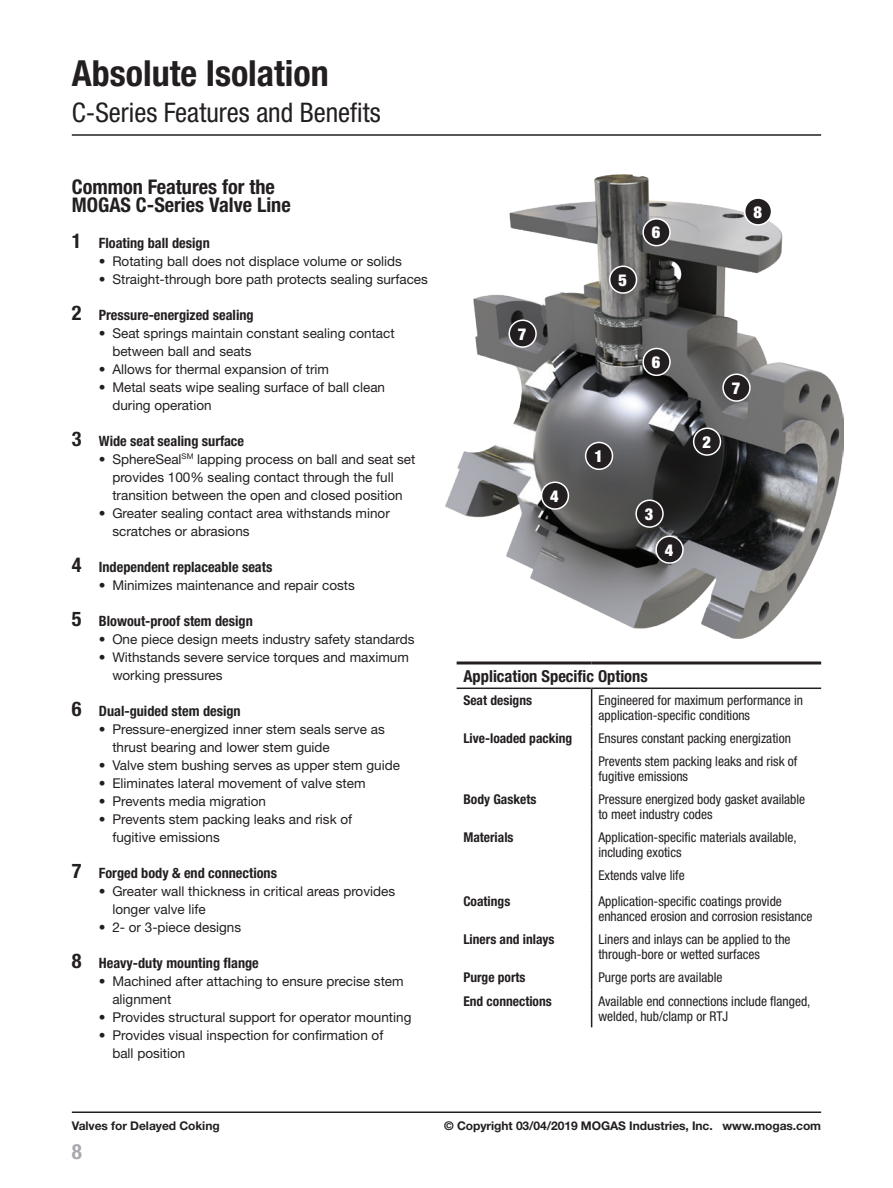
<style>
.page{position:relative;width:893px;height:1188px;background:#fff}
.page>*{position:absolute;margin:0;border:0;box-sizing:border-box;transform-origin:0 0}
.headline{font:700 condensed 36px "Helvetica Neue LT Pro";color:#231f20}
.subhead{font:condensed 27px "Helvetica Neue LT Pro";color:#231f20}
.t1{font:700 condensed 21px "Helvetica Neue LT Pro";color:#a8a9ad}
.subhead1{font:700 condensed 20.25px/18px "Helvetica Neue LT Pro";color:#231f20}
.table_headline_large{font:700 condensed 16.5px "Helvetica Neue LT Pro";color:#231f20}
.RSVP_balloon_numbers{font:900 condensed 16.5px "Helvetica Neue LT Pro";color:#fff}
.Features_and_Benefit{font:700 condensed 14.25px "Helvetica Neue LT Pro";color:#231f20}
.body_bullets_indent{font:13.5px/18px "Helvetica Neue LT Pro";color:#231f20}
.table_data_large{font:condensed 13.5px/15px "Helvetica Neue LT Pro";color:#231f20}
.table_header1_large{font:700 condensed 13.5px "Helvetica Neue LT Pro";color:#231f20}
.t2{font:700 12px "Helvetica Neue LT Pro";letter-spacing:-.005em;color:#231f20}
.s1{font-size:20.25px}
</style>
<div class="page">
<hr style="left:72px;top:134px;width:749px;height:2px;background:#231f20">
<hr style="left:72px;top:1112px;width:749px;height:1px;background:#231f20">
<img style="left:446px;top:175px;width:397px;height:463px">
<hr style="left:457px;top:688px;width:135px;height:1px;background:#231f20">
<hr style="left:592px;top:688px;width:229px;height:1px;background:#231f20">
<hr style="left:591px;top:689px;width:1px;height:37px;background:#231f20">
<svg style="left:591px;top:726px;width:1px;height:24px"></svg>
<hr style="left:591px;top:750px;width:1px;height:38px;background:#231f20">
<hr style="left:591px;top:788px;width:1px;height:38px;background:#231f20">
<hr style="left:591px;top:826px;width:1px;height:38px;background:#231f20">
<svg style="left:591px;top:864px;width:1px;height:26px"></svg>
<hr style="left:591px;top:890px;width:1px;height:38px;background:#231f20">
<hr style="left:591px;top:928px;width:1px;height:38px;background:#231f20">
<svg style="left:591px;top:966px;width:1px;height:23px"></svg>
<hr style="left:591px;top:989px;width:1px;height:38px;background:#231f20">
<hr style="left:457px;top:662px;width:135px;height:2px;background:#231f20">
<hr style="left:592px;top:662px;width:229px;height:2px;background:#231f20">
<svg style="left:722px;top:374px;width:29px;height:28px"></svg>
<div style="left:724px;top:375px;width:25px;height:25px;background:#231f20;border-radius:50%"></div>
<svg style="left:508px;top:320px;width:29px;height:28px"></svg>
<div style="left:510px;top:321px;width:25px;height:25px;background:#231f20;border-radius:50%"></div>
<svg style="left:642px;top:218px;width:29px;height:28px"></svg>
<div style="left:644px;top:220px;width:25px;height:25px;background:#231f20;border-radius:50%"></div>
<svg style="left:642px;top:348px;width:29px;height:28px"></svg>
<div style="left:644px;top:349px;width:25px;height:26px;background:#231f20;border-radius:50%"></div>
<svg style="left:744px;top:197px;width:28px;height:29px"></svg>
<div style="left:745px;top:199px;width:26px;height:25px;background:#231f20;border-radius:50%"></div>
<svg style="left:609px;top:266px;width:28px;height:28px"></svg>
<div style="left:610px;top:267px;width:26px;height:25px;background:#231f20;border-radius:50%"></div>
<svg style="left:585px;top:442px;width:28px;height:28px"></svg>
<div style="left:586px;top:443px;width:26px;height:26px;background:#231f20;border-radius:50%"></div>
<svg style="left:655px;top:536px;width:29px;height:28px"></svg>
<div style="left:657px;top:537px;width:25px;height:25px;background:#231f20;border-radius:50%"></div>
<svg style="left:635px;top:500px;width:29px;height:28px"></svg>
<div style="left:637px;top:501px;width:25px;height:25px;background:#231f20;border-radius:50%"></div>
<svg style="left:693px;top:428px;width:28px;height:28px"></svg>
<div style="left:694px;top:429px;width:26px;height:25px;background:#231f20;border-radius:50%"></div>
<svg style="left:541px;top:482px;width:28px;height:28px"></svg>
<div style="left:542px;top:483px;width:26px;height:25px;background:#231f20;border-radius:50%"></div>
<p class="headline" style="left:72px;top:51px;width:258px">Absolute Isolation</p>
<p class="subhead" style="left:72px;top:96px;width:310px">C-Series Features and Benefits</p>
<p class="subhead1" style="left:72px;top:177px;width:220px">Common Features for the<br>MOGAS C-Series Valve Line</p>
<p class="Features_and_Benefit" style="left:72px;top:234px;width:139px"><span class="s1">1</span> Floating ball design</p>
<p class="body_bullets_indent" style="left:99px;top:252px;width:305px">• Rotating ball does not displace volume or solids</p>
<p class="body_bullets_indent" style="left:99px;top:270px;width:331px">• Straight-through bore path protects sealing surfaces</p>
<p class="Features_and_Benefit" style="left:72px;top:306px;width:183px"><span class="s1">2</span> Pressure-energized sealing</p>
<p class="body_bullets_indent" style="left:112px;top:324px;width:284px;text-indent:-14px">• Seat springs maintain constant sealing contact between ball and seats</p>
<p class="body_bullets_indent" style="left:99px;top:360px;width:232px">• Allows for thermal expansion of trim</p>
<p class="body_bullets_indent" style="left:112px;top:378px;width:274px;text-indent:-14px">• Metal seats wipe sealing surface of ball clean during operation</p>
<p class="Features_and_Benefit" style="left:72px;top:432px;width:174px"><span class="s1">3</span> Wide seat sealing surface</p>
<p class="body_bullets_indent" style="left:112px;top:450px;width:305px;text-indent:-14px">• SphereSeal<sup>SM</sup> lapping process on ball and seat set provides 100% sealing contact through the full transition between the open and closed position</p>
<p class="body_bullets_indent" style="left:112px;top:504px;width:279px;text-indent:-14px">• Greater sealing contact area withstands minor scratches or abrasions</p>
<p class="Features_and_Benefit" style="left:72px;top:558px;width:202px"><span class="s1">4</span> Independent replaceable seats</p>
<p class="body_bullets_indent" style="left:99px;top:576px;width:258px">• Minimizes maintenance and repair costs</p>
<p class="Features_and_Benefit" style="left:72px;top:612px;width:182px"><span class="s1">5</span> Blowout-proof stem design</p>
<p class="body_bullets_indent" style="left:99px;top:630px;width:317px">• One piece design meets industry safety standards</p>
<p class="body_bullets_indent" style="left:112px;top:648px;width:298px;text-indent:-14px">• Withstands severe service torques and maximum working pressures</p>
<p class="Features_and_Benefit" style="left:72px;top:702px;width:170px"><span class="s1">6</span> Dual-guided stem design</p>
<p class="body_bullets_indent" style="left:112px;top:720px;width:274px;text-indent:-14px">• Pressure-energized inner stem seals serve as thrust bearing and lower stem guide</p>
<p class="body_bullets_indent" style="left:99px;top:756px;width:303px">• Valve stem bushing serves as upper stem guide</p>
<p class="body_bullets_indent" style="left:99px;top:774px;width:268px">• Eliminates lateral movement of valve stem</p>
<p class="body_bullets_indent" style="left:99px;top:792px;width:169px">• Prevents media migration</p>
<p class="body_bullets_indent" style="left:112px;top:810px;width:241px;text-indent:-14px">• Prevents stem packing leaks and risk of fugitive emissions</p>
<p class="Features_and_Benefit" style="left:72px;top:864px;width:207px"><span class="s1">7</span> Forged body &amp; end connections</p>
<p class="body_bullets_indent" style="left:112px;top:882px;width:284px;text-indent:-14px">• Greater wall thickness in critical areas provides longer valve life</p>
<p class="body_bullets_indent" style="left:99px;top:918px;width:144px">• 2- or 3-piece designs</p>
<p class="Features_and_Benefit" style="left:72px;top:954px;width:189px"><span class="s1">8</span> Heavy-duty mounting flange</p>
<p class="body_bullets_indent" style="left:112px;top:972px;width:293px;text-indent:-14px">• Machined after attaching to ensure precise stem alignment</p>
<p class="body_bullets_indent" style="left:99px;top:1008px;width:314px">• Provides structural support for operator mounting</p>
<p class="body_bullets_indent" style="left:112px;top:1026px;width:273px;text-indent:-14px">• Provides visual inspection for confirmation of ball position</p>
<p class="RSVP_balloon_numbers" style="left:518px;top:324px;width:10px">7</p>
<p class="RSVP_balloon_numbers" style="left:550px;top:486px;width:10px">4</p>
<p class="RSVP_balloon_numbers" style="left:618px;top:270px;width:10px">5</p>
<p class="RSVP_balloon_numbers" style="left:652px;top:222px;width:10px">6</p>
<p class="RSVP_balloon_numbers" style="left:652px;top:352px;width:10px">6</p>
<p class="RSVP_balloon_numbers" style="left:594px;top:446px;width:10px">1</p>
<p class="RSVP_balloon_numbers" style="left:645px;top:504px;width:10px">3</p>
<p class="RSVP_balloon_numbers" style="left:665px;top:540px;width:10px">4</p>
<p class="RSVP_balloon_numbers" style="left:753px;top:201px;width:10px">8</p>
<p class="RSVP_balloon_numbers" style="left:702px;top:432px;width:10px">2</p>
<p class="RSVP_balloon_numbers" style="left:732px;top:378px;width:10px">7</p>
<p class="table_headline_large" style="left:463px;top:666px;width:186px">Application Specific Options</p>
<p class="table_header1_large" style="left:463px;top:692px;width:70px">Seat designs</p>
<p class="table_data_large" style="left:598px;top:692px;width:206px">Engineered for maximum performance in application-specific conditions</p>
<p class="table_header1_large" style="left:463px;top:730px;width:110px">Live-loaded packing</p>
<p class="table_data_large" style="left:598px;top:730px;width:194px">Ensures constant packing energization</p>
<p class="table_data_large" style="left:598px;top:754px;width:201px">Prevents stem packing leaks and risk of fugitive emissions</p>
<p class="table_header1_large" style="left:463px;top:791px;width:74px">Body Gaskets</p>
<p class="table_data_large" style="left:598px;top:792px;width:208px">Pressure energized body gasket available to meet industry codes</p>
<p class="table_header1_large" style="left:463px;top:829px;width:52px">Materials</p>
<p class="table_data_large" style="left:598px;top:830px;width:200px">Application-specific materials available, including exotics</p>
<p class="table_data_large" style="left:598px;top:868px;width:88px">Extends valve life</p>
<p class="table_header1_large" style="left:463px;top:893px;width:48px">Coatings</p>
<p class="table_data_large" style="left:598px;top:894px;width:216px">Application-specific coatings provide enhanced erosion and corrosion resistance</p>
<p class="table_header1_large" style="left:463px;top:931px;width:93px">Liners and inlays</p>
<p class="table_data_large" style="left:598px;top:932px;width:194px">Liners and inlays can be applied to the through-bore or wetted surfaces</p>
<p class="table_header1_large" style="left:463px;top:969px;width:64px">Purge ports</p>
<p class="table_data_large" style="left:598px;top:970px;width:126px">Purge ports are available</p>
<p class="table_header1_large" style="left:463px;top:993px;width:90px">End connections</p>
<p class="table_data_large" style="left:598px;top:993px;width:214px">Available end connections include flanged, welded, hub/clamp or RTJ</p>
<p class="t2" style="left:72px;top:1118px;width:149px">Valves for Delayed Coking</p>
<p class="t2" style="left:444px;top:1118px;width:378px">© Copyright 03/04/2019 MOGAS Industries, Inc. www.mogas.com</p>
<h3 class="t1" style="left:72px;top:1139px;width:12px">8</h3>
</div>
